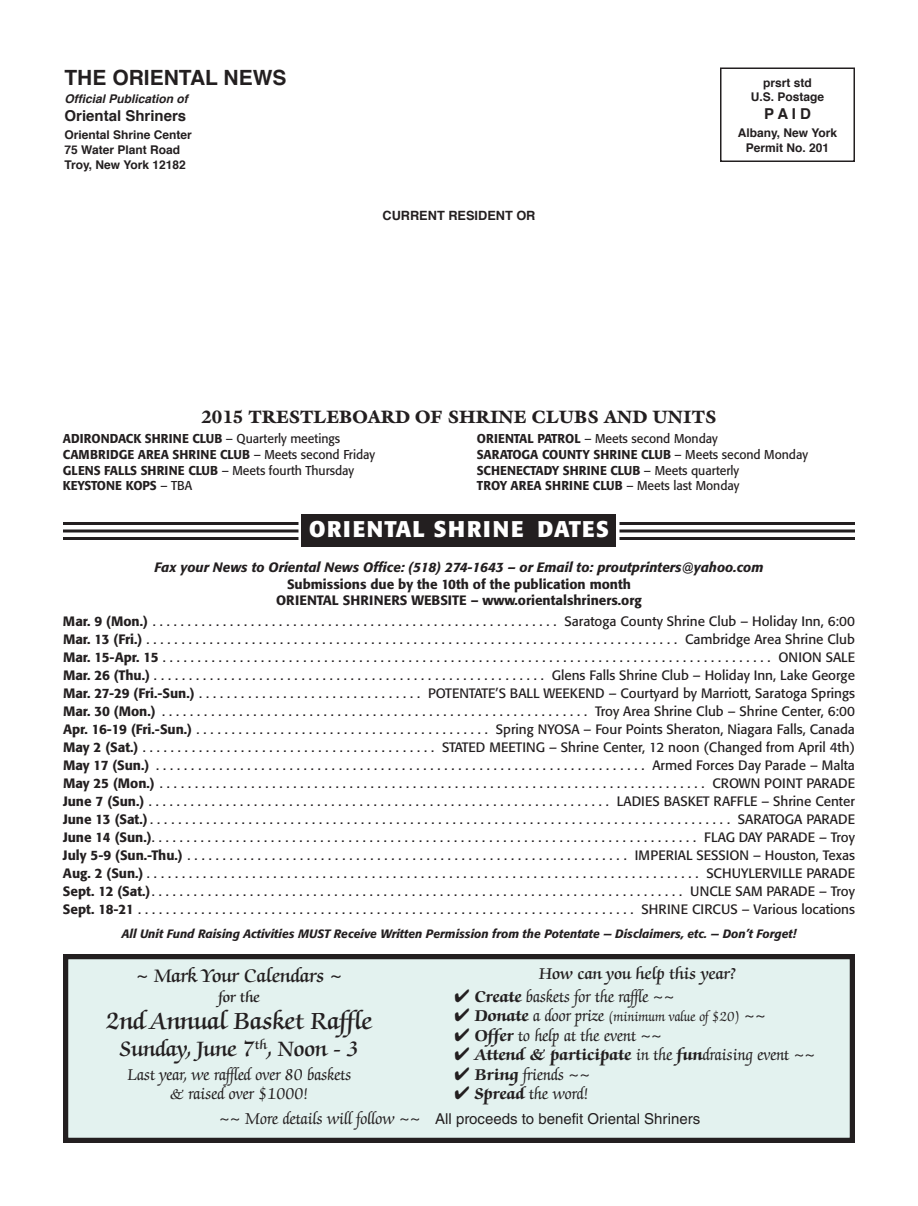
<style>
.page{position:relative;width:918px;height:1206px;background:#fff}
.page>*{position:absolute;margin:0;border:0;box-sizing:border-box;transform-origin:0 0}
.t1{font:600 27px "Zapf Chancery";color:#231f20}
.t2{font:600 24px "Zapf Chancery";color:#231f20}
.t3{font:700 22.5px "Formata";letter-spacing:.07em;color:#fff}
.t4{font:600 21px "Zapf Chancery";color:#231f20}
.t5{font:700 21px "Helvetica";color:#231f20}
.t6{font:18px/19.5px "Zapf Chancery";color:#231f20;text-align:center}
.t7{font:700 18px "Zapf Chancery";color:#231f20}
.t8{font:900 18px "Galliard";color:#231f20}
.t9{font:600 18px "Zapf Chancery";color:#231f20}
.t10{font:600 16.5px "Zapf Chancery";color:#231f20}
.t11{font:15px "Helvetica";color:#231f20}
.t12{font:15px "Zapf Chancery";color:#231f20}
.t13{font:700 15px "Helvetica";color:#231f20}
.t14{font:13.5px/18px "Formata";color:#231f20;text-align:justify}
.t15{font:500 13.5px/16.5px "Formata";color:#231f20;text-align:center}
.t16{font:italic 500 13.5px "Formata";color:#231f20}
.t17{font:500 12.75px/15.8px "Formata";color:#231f20;scale:.96 1}
.t18{font:700 12.75px "Helvetica";color:#231f20}
.t19{font:italic 500 12px "Formata";color:#231f20}
.t20{font:700 12px/15px "Helvetica";color:#231f20;text-align:center}
.t21{font:italic 700 12px "Helvetica";color:#231f20}
.s1{font-weight:400}
.s2{font-weight:500}
.s3{font-weight:700}
.s4{font-weight:700;font-size:18px}
.s5{font-size:18px}
.s6{font-family:"Zapf Chancery";font-size:18px}
</style>
<div class="page">
<div style="left:68px;top:959px;width:782px;height:179px;background:#e3f2ef"></div>
<div style="left:63px;top:954px;width:792px;height:189px;border:5px solid #231f20"></div>
<div style="left:720px;top:68px;width:135px;height:94px;border:2px solid #231f20"></div>
<div style="left:302px;top:514px;width:314px;height:34px;background:#231f20"></div>
<hr style="left:63px;top:522px;width:235px;height:3px;background:#231f20">
<hr style="left:63px;top:530px;width:235px;height:3px;background:#231f20">
<hr style="left:63px;top:537px;width:235px;height:3px;background:#231f20">
<hr style="left:620px;top:522px;width:235px;height:3px;background:#231f20">
<hr style="left:620px;top:530px;width:235px;height:3px;background:#231f20">
<hr style="left:620px;top:537px;width:235px;height:3px;background:#231f20">
<h3 class="t5" style="left:64px;top:69px;width:224px">the oriental news</h3>
<p class="t21" style="left:64px;top:94px;width:127px">official publication of</p>
<p class="t13" style="left:64px;top:110px;width:123px">oriental shriners</p>
<p class="t20" style="left:64px;top:128px;width:129px;text-align:left">oriental shrine center<br>75 water plant road troy, new york 12182</p>
<p class="t18" style="left:382px;top:210px;width:155px">current resident or</p>
<p class="t20" style="left:751px;top:77px;width:75px;line-height:14.4px">prsrt std u.s. postage</p>
<p class="t13" style="left:764px;top:108px;width:48px">paid</p>
<p class="t20" style="left:738px;top:127px;width:101px">albany, new york permit no. 201</p>
<h3 class="t8" style="left:202px;top:409px;width:516px">2015 TRESTLEBOARD OF SHRINE CLUBS AND UNITS</h3>
<p class="t17" style="left:63px;top:432px;width:327px">ADIRONDACK SHRINE CLUB <span class="s1">– Quarterly meetings </span>CAMBRIDGE AREA SHRINE CLUB <span class="s1">– Meets second Friday </span>GLENS FALLS SHRINE CLUB <span class="s1">– Meets fourth Thursday </span>KEYSTONE KOPS <span class="s1">– TBA</span></p>
<p class="t17" style="left:477px;top:432px;width:346px">ORIENTAL PATROL <span class="s1">– Meets second Monday<br></span>SARATOGA COUNTY SHRINE CLUB <span class="s1">– Meets second Monday </span>SCHENECTADY SHRINE CLUB <span class="s1">– Meets quarterly<br></span>TROY AREA SHRINE CLUB <span class="s1">– Meets last Monday</span></p>
<h3 class="t3" style="left:309px;top:519px;width:301px">ORIENTAL SHRINE DATES</h3>
<p class="t16" style="left:154px;top:562px;width:611px">Fax your News to Oriental News Office: (518) 274-1643 – or Email to: proutprinters@yahoo.com</p>
<p class="t15" style="left:276px;top:577px;width:367px">Submissions due by the 10th of the publication month<br>ORIENTAL SHRINERS WEBSITE – www.orientalshriners.org</p>
<p class="t14" style="left:63px;top:614px;width:794px"><span class="s2">Mar. 9 (Mon.)</span> . . . . . . . . . . . . . . . . . . . . . . . . . . . . . . . . . . . . . . . . . . . . . . . . . . . . . . . . . . Saratoga County Shrine Club – Holiday Inn, 6:00<br><span class="s2">Mar. 13 (Fri.)</span> . . . . . . . . . . . . . . . . . . . . . . . . . . . . . . . . . . . . . . . . . . . . . . . . . . . . . . . . . . . . . . . . . . . . . . . . . . . . Cambridge Area Shrine Club <span class="s2">Mar. 15-Apr. 15</span> . . . . . . . . . . . . . . . . . . . . . . . . . . . . . . . . . . . . . . . . . . . . . . . . . . . . . . . . . . . . . . . . . . . . . . . . . . . . . . . . . . . . . . . ONION SALE <span class="s2">Mar. 26 (Thu.)</span> . . . . . . . . . . . . . . . . . . . . . . . . . . . . . . . . . . . . . . . . . . . . . . . . . . . . . . . . Glens Falls Shrine Club – Holiday Inn, Lake George <span class="s2">Mar. 27-29 (Fri.-Sun.)</span> . . . . . . . . . . . . . . . . . . . . . . . . . . . . . . . . POTENTATE’S BALL WEEKEND – Courtyard by Marriott, Saratoga Springs <span class="s2">Mar. 30 (Mon.)</span> . . . . . . . . . . . . . . . . . . . . . . . . . . . . . . . . . . . . . . . . . . . . . . . . . . . . . . . . . . . . . Troy Area Shrine Club – Shrine Center, 6:00<br><span class="s2">Apr. 16-19 (Fri.-Sun.)</span> . . . . . . . . . . . . . . . . . . . . . . . . . . . . . . . . . . . . . . . . . . Spring NYOSA – Four Points Sheraton, Niagara Falls, Canada <span class="s2">May 2 (Sat.)</span> . . . . . . . . . . . . . . . . . . . . . . . . . . . . . . . . . . . . . . . . . . STATED MEETING – Shrine Center, 12 noon (Changed from April 4th)<br><span class="s2">May 17 (Sun.)</span> . . . . . . . . . . . . . . . . . . . . . . . . . . . . . . . . . . . . . . . . . . . . . . . . . . . . . . . . . . . . . . . . . . . . . . Armed Forces Day Parade – Malta <span class="s2">May 25 (Mon.)</span> . . . . . . . . . . . . . . . . . . . . . . . . . . . . . . . . . . . . . . . . . . . . . . . . . . . . . . . . . . . . . . . . . . . . . . . . . . . . . . CROWN POINT PARADE <span class="s2">June 7 (Sun.)</span> . . . . . . . . . . . . . . . . . . . . . . . . . . . . . . . . . . . . . . . . . . . . . . . . . . . . . . . . . . . . . . . . . . LADIES BASKET RAFFLE – Shrine Center <span class="s2">June 13 (Sat.)</span> . . . . . . . . . . . . . . . . . . . . . . . . . . . . . . . . . . . . . . . . . . . . . . . . . . . . . . . . . . . . . . . . . . . . . . . . . . . . . . . . . . . SARATOGA PARADE <span class="s2">June 14 (Sun.)</span>. . . . . . . . . . . . . . . . . . . . . . . . . . . . . . . . . . . . . . . . . . . . . . . . . . . . . . . . . . . . . . . . . . . . . . . . . . . . . . FLAG DAY PARADE – Troy <span class="s2">July 5-9 (Sun.-Thu.)</span> . . . . . . . . . . . . . . . . . . . . . . . . . . . . . . . . . . . . . . . . . . . . . . . . . . . . . . . . . . . . . . . IMPERIAL SESSION – Houston, Texas <span class="s2">Aug. 2 (Sun.)</span> . . . . . . . . . . . . . . . . . . . . . . . . . . . . . . . . . . . . . . . . . . . . . . . . . . . . . . . . . . . . . . . . . . . . . . . . . . . . . . . SCHUYLERVILLE PARADE <span class="s2">Sept. 12 (Sat.)</span>. . . . . . . . . . . . . . . . . . . . . . . . . . . . . . . . . . . . . . . . . . . . . . . . . . . . . . . . . . . . . . . . . . . . . . . . . . . . UNCLE SAM PARADE – Troy <span class="s2">Sept. 18-21</span> . . . . . . . . . . . . . . . . . . . . . . . . . . . . . . . . . . . . . . . . . . . . . . . . . . . . . . . . . . . . . . . . . . . . . . . SHRINE CIRCUS – Various locations</p>
<p class="t19" style="left:122px;top:929px;width:676px">All Unit Fund Raising Activities MUST Receive Written Permission from the Potentate — Disclaimers, etc. — Don’t Forget!</p>
<h3 class="t4" style="left:136px;top:968px;width:208px">~ Mark Your Calendars ~</h3>
<p class="t10" style="left:218px;top:990px;width:43px">for the</p>
<h1 class="t1" style="left:106px;top:1010px;width:268px">2nd Annual Basket Raffle</h1>
<h2 class="t2" style="left:119px;top:1039px;width:241px">Sunday, June 7<sup>th</sup>, Noon - 3</h2>
<h3 class="t6" style="left:127px;top:1067px;width:226px">Last year, we raffled over 80 baskets &amp; raised over $1000!</h3>
<h3 class="t9" style="left:539px;top:966px;width:198px">How can you help this year?</h3>
<h3 class="t6" style="left:454px;top:988px;width:222px">✔ <span class="s3">Create</span> baskets for the raffle ~~</h3>
<p class="t12" style="left:454px;top:1010px;width:313px">✔ <span class="s4">Donate</span> <span class="s5">a door prize</span> (minimum value of $20) <span class="s5">~~</span></p>
<h3 class="t6" style="left:454px;top:1027px;width:209px">✔ <span class="s3">Offer</span> to help at the event ~~</h3>
<h3 class="t7" style="left:454px;top:1047px;width:362px">✔ Attend &amp; participate <span class="s1">in the</span> fun<span class="s1">draising event ~~</span></h3>
<h3 class="t6" style="left:454px;top:1066px;width:137px">✔ <span class="s3">Bring</span> friends ~~</h3>
<h3 class="t6" style="left:454px;top:1086px;width:136px">✔ <span class="s3">Spread</span> the word!</h3>
<p class="t11" style="left:219px;top:1114px;width:483px"><span class="s6">~~ More details will follow ~~</span> All proceeds to benefit Oriental Shriners</p>
</div>
